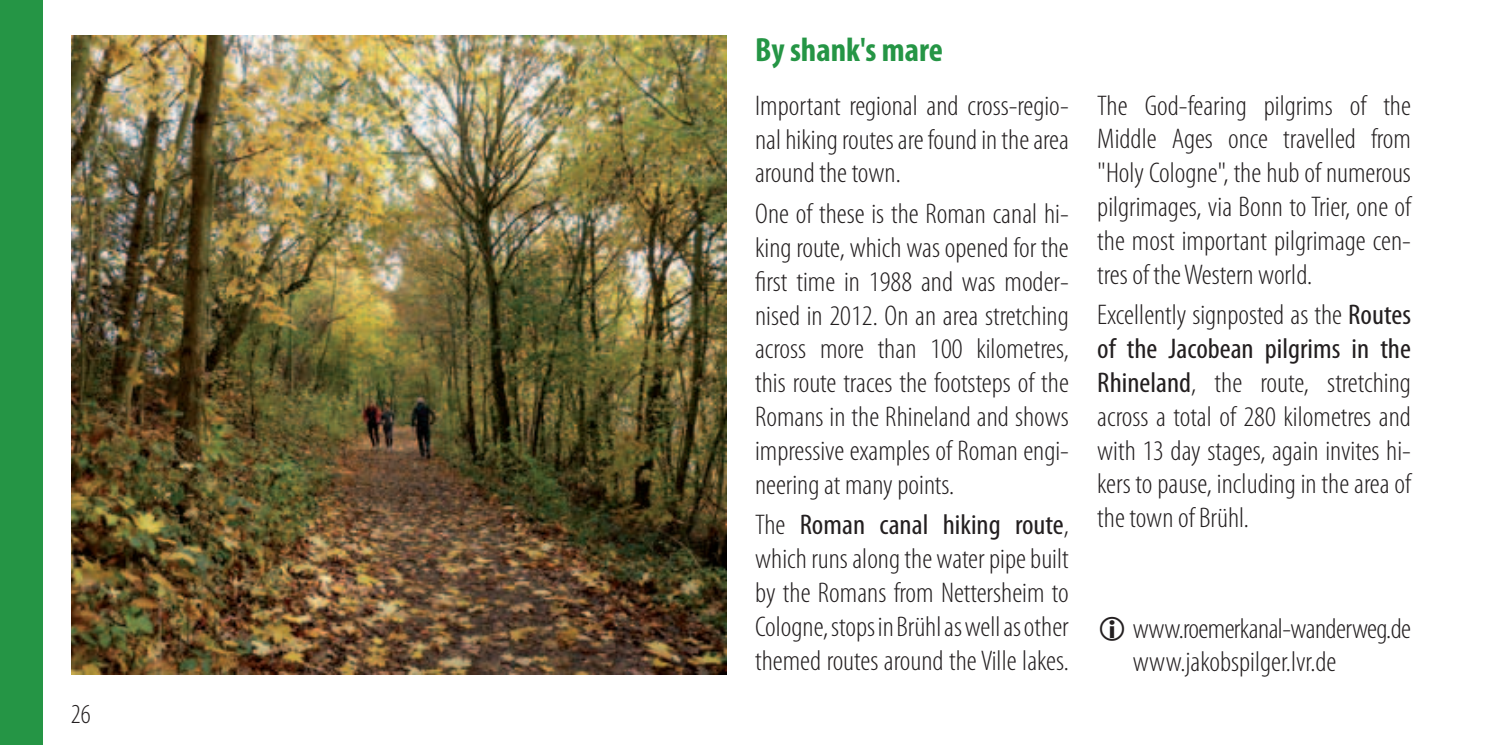
<style>
.page{position:relative;width:1489px;height:745px;background:#fff}
.page>*{position:absolute;margin:0;border:0;box-sizing:border-box;transform-origin:0 0}
.t1{font:700 condensed 33.75px "Myriad Pro";color:#259545}
.t2{font:300 condensed 28.5px/33.8px "Myriad Pro";color:#231f20;text-align:justify;scale:1.05 1}
.t3{font:300 condensed 27.5px "Myriad Pro";color:#231f20}
.s1{font-weight:400}
</style>
<div class="page">
<div style="left:0;top:0;width:43px;height:744px;background:#259545"></div>
<img style="left:72px;top:35px;width:654px;height:638px">
<p class="t3" style="left:71px;top:697px;width:21px">26</p>
<p class="t1" style="left:755px;top:28px;width:189px">By shank's mare</p>
<p class="t2" style="left:755px;top:88px;width:300px">Important regional and cross-regio&shy;nal hiking routes are found in the area around the town.</p>
<p class="t2" style="left:755px;top:197px;width:300px">One of these is the Roman canal hi&shy;king route, which was opened for the first time in 1988 and was moder&shy;nised in 2012. On an area stretching across more than 100 kilometres, this route traces the footsteps of the Romans in the Rhineland and shows impressive examples of Roman engi&shy;neering at many points.</p>
<p class="t2" style="left:755px;top:507px;width:300px">The <span class="s1">Roman canal hiking route</span>, which runs along the water pipe built by the Romans from Nettersheim to Cologne, stops in Brühl as well as other themed routes around the Ville lakes.</p>
<p class="t2" style="left:1097px;top:88px;width:300px">The God-fearing pilgrims of the Middle Ages once travelled from "Holy Cologne", the hub of numerous pilgrimages, via Bonn to Trier, one of the most important pilgrimage cen&shy;tres of the Western world.</p>
<p class="t2" style="left:1097px;top:298px;width:300px">Excellently signposted as the <span class="s1">Routes of the Jacobean pilgrims in the Rhineland</span>, the route, stretching across a total of 280 kilometres and with 13 day stages, again invites hi&shy;kers to pause, including in the area of the town of Brühl.</p>
<p class="t2" style="left:1132px;top:610px;width:266px">www.roemerkanal-wanderweg.de www.jakobspilger.lvr.de</p>
</div>
